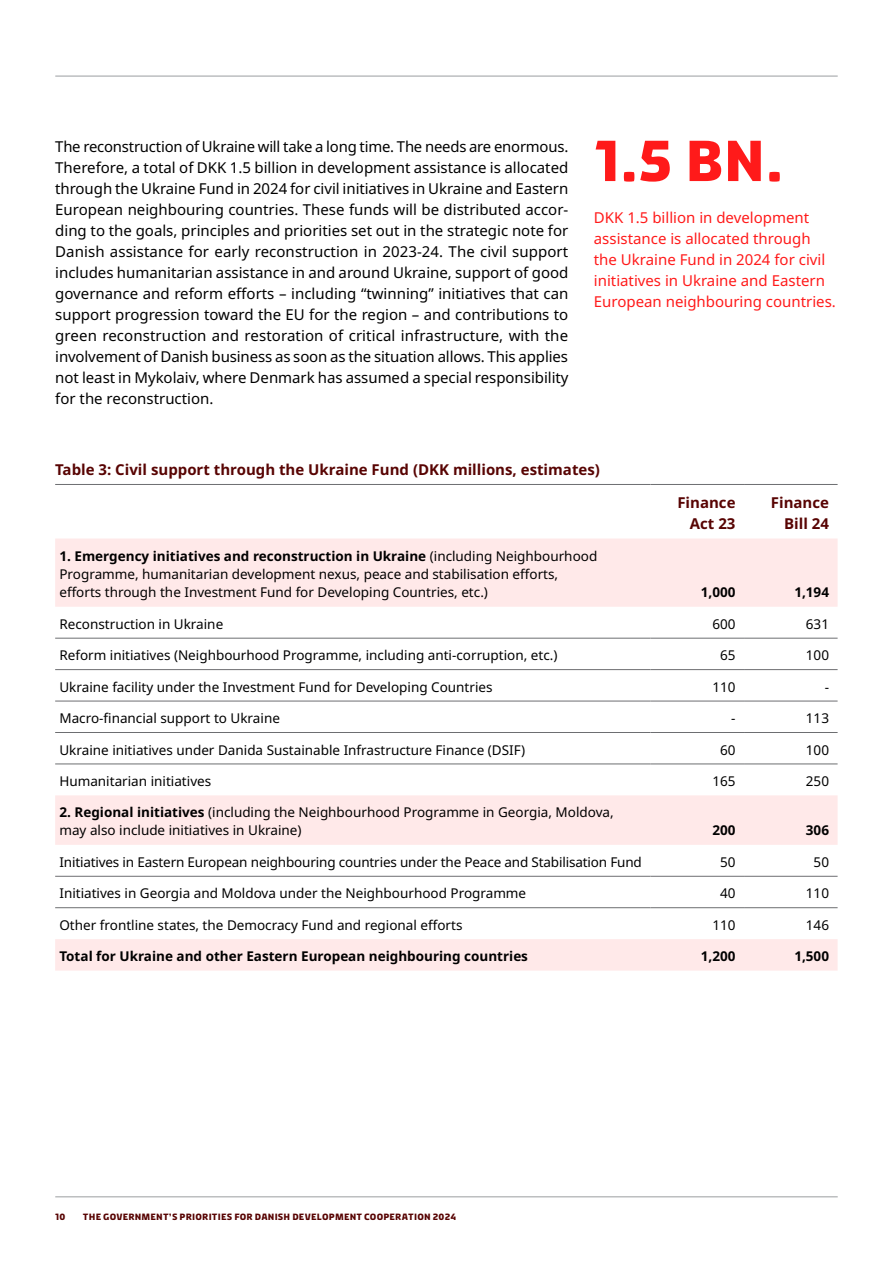
<style>
.page{position:relative;width:893px;height:1263px;background:#fff}
.page>*{position:absolute;margin:0;border:0;box-sizing:border-box;transform-origin:0 0}
.t1{font:700 57px "Diplomacy V2";color:#ff1a1a}
.t2{font:15px/21px "Noto Sans";color:#000;text-align:justify}
.t3{font:15px/21px "Noto Sans";color:#ff1a1a}
.t4{font:700 15px/21px "Noto Sans";color:#580403;text-align:right}
.t5{font:13.5px/18px "Noto Sans";color:#000}
.t6{font:700 13.5px "Noto Sans";color:#000}
.t7{font:700 9px "Diplomacy V2";letter-spacing:.025em;color:#580403}
.s1{font-weight:700}
</style>
<div class="page">
<hr style="left:55px;top:75px;width:783px;height:2px;background:#bcbec0">
<hr style="left:55px;top:1196px;width:783px;height:1px;background:#bcbec0">
<svg style="left:55px;top:538px;width:783px;height:432px"></svg>
<hr style="left:55px;top:484px;width:595px;height:1px;background:#6d6e71">
<hr style="left:650px;top:484px;width:94px;height:1px;background:#6d6e71">
<hr style="left:744px;top:484px;width:94px;height:1px;background:#6d6e71">
<hr style="left:55px;top:638px;width:595px;height:1px;background:#6d6e71">
<hr style="left:650px;top:638px;width:94px;height:1px;background:#6d6e71">
<hr style="left:744px;top:638px;width:94px;height:1px;background:#6d6e71">
<hr style="left:55px;top:669px;width:595px;height:1px;background:#6d6e71">
<hr style="left:650px;top:669px;width:94px;height:1px;background:#6d6e71">
<hr style="left:744px;top:669px;width:94px;height:1px;background:#6d6e71">
<hr style="left:55px;top:701px;width:595px;height:1px;background:#6d6e71">
<hr style="left:650px;top:701px;width:94px;height:1px;background:#6d6e71">
<hr style="left:744px;top:701px;width:94px;height:1px;background:#6d6e71">
<hr style="left:55px;top:732px;width:595px;height:1px;background:#6d6e71">
<hr style="left:650px;top:732px;width:94px;height:1px;background:#6d6e71">
<hr style="left:744px;top:732px;width:94px;height:1px;background:#6d6e71">
<hr style="left:55px;top:764px;width:595px;height:1px;background:#6d6e71">
<hr style="left:650px;top:764px;width:94px;height:1px;background:#6d6e71">
<hr style="left:744px;top:764px;width:94px;height:1px;background:#6d6e71">
<hr style="left:55px;top:876px;width:595px;height:1px;background:#6d6e71">
<hr style="left:650px;top:876px;width:94px;height:1px;background:#6d6e71">
<hr style="left:744px;top:876px;width:94px;height:1px;background:#6d6e71">
<hr style="left:55px;top:907px;width:595px;height:1px;background:#6d6e71">
<hr style="left:650px;top:907px;width:94px;height:1px;background:#6d6e71">
<hr style="left:744px;top:907px;width:94px;height:1px;background:#6d6e71">
<p class="t2" style="left:55px;top:136px;width:515px">The reconstruction of Ukraine will take a long time. The needs are enormous.<br>Therefore, a total of DKK 1.5 billion in development assistance is allocated through the Ukraine Fund in 2024 for civil initiatives in Ukraine and Eastern European neighbouring countries. These funds will be distributed accor&shy;ding to the goals, principles and priorities set out in the strategic note for Danish assistance for early reconstruction in 2023-24. The civil support includes humanitarian assistance in and around Ukraine, support of good governance and reform efforts – including “twinning” initiatives that can support progression toward the EU for the region – and contributions to green reconstruction and restoration of critical infrastructure, with the involvement of Danish business as soon as the situation allows. This applies not least in Mykolaiv, where Denmark has assumed a special responsibility for the reconstruction.</p>
<h1 class="t1" style="left:594px;top:122px;width:191px">1.5 BN.</h1>
<p class="t3" style="left:594px;top:207px;width:243px">DKK 1.5 billion in development assistance is allocated through the Ukraine Fund in 2024 for civil initiatives in Ukraine and Eastern European neighbouring countries.</p>
<p class="t4" style="left:55px;top:459px;width:546px">Table 3: Civil support through the Ukraine Fund (DKK millions, estimates)</p>
<p class="t5" style="left:59px;top:547px;width:539px"><span class="s1">1. Emergency initiatives and reconstruction in Ukraine</span> (including Neighbourhood<br>Programme, humanitarian development nexus, peace and stabilisation efforts, efforts through the Investment Fund for Developing Countries, etc.)</p>
<p class="t4" style="left:677px;top:493px;width:60px">Finance<br>Act 23</p>
<p class="t4" style="left:771px;top:493px;width:60px">Finance<br>Bill 24</p>
<p class="t6" style="left:701px;top:583px;width:36px">1,000</p>
<p class="t6" style="left:794px;top:583px;width:36px">1,194</p>
<p class="t5" style="left:59px;top:615px;width:165px">Reconstruction in Ukraine</p>
<p class="t5" style="left:712px;top:615px;width:25px">600</p>
<p class="t5" style="left:806px;top:615px;width:25px">631</p>
<p class="t5" style="left:59px;top:647px;width:500px">Reform initiatives (Neighbourhood Programme, including anti-corruption, etc.)</p>
<p class="t5" style="left:720px;top:647px;width:17px">65</p>
<p class="t5" style="left:806px;top:647px;width:25px">100</p>
<p class="t5" style="left:59px;top:678px;width:435px">Ukraine facility under the Investment Fund for Developing Countries</p>
<p class="t5" style="left:712px;top:678px;width:25px">110</p>
<p class="t5" style="left:825px;top:678px;width:6px">-</p>
<p class="t5" style="left:59px;top:709px;width:222px">Macro-financial support to Ukraine</p>
<p class="t5" style="left:731px;top:709px;width:6px">-</p>
<p class="t5" style="left:806px;top:709px;width:25px">113</p>
<p class="t5" style="left:59px;top:741px;width:467px">Ukraine initiatives under Danida Sustainable Infrastructure Finance (DSIF)</p>
<p class="t5" style="left:720px;top:741px;width:17px">60</p>
<p class="t5" style="left:806px;top:741px;width:25px">100</p>
<p class="t5" style="left:59px;top:772px;width:153px">Humanitarian initiatives</p>
<p class="t5" style="left:712px;top:772px;width:25px">165</p>
<p class="t5" style="left:806px;top:772px;width:25px">250</p>
<p class="t5" style="left:59px;top:804px;width:556px"><span class="s1">2. Regional initiatives</span> (including the Neighbourhood Programme in Georgia, Moldova, may also include initiatives in Ukraine)</p>
<p class="t6" style="left:712px;top:821px;width:25px">200</p>
<p class="t6" style="left:806px;top:821px;width:25px">306</p>
<p class="t5" style="left:59px;top:853px;width:584px">Initiatives in Eastern European neighbouring countries under the Peace and Stabilisation Fund</p>
<p class="t5" style="left:720px;top:853px;width:17px">50</p>
<p class="t5" style="left:814px;top:853px;width:17px">50</p>
<p class="t5" style="left:59px;top:885px;width:468px">Initiatives in Georgia and Moldova under the Neighbourhood Programme</p>
<p class="t5" style="left:720px;top:885px;width:17px">40</p>
<p class="t5" style="left:806px;top:885px;width:25px">110</p>
<p class="t5" style="left:59px;top:916px;width:405px">Other frontline states, the Democracy Fund and regional efforts</p>
<p class="t5" style="left:712px;top:916px;width:25px">110</p>
<p class="t5" style="left:806px;top:916px;width:25px">146</p>
<p class="t6" style="left:59px;top:947px;width:470px">Total for Ukraine and other Eastern European neighbouring countries</p>
<p class="t6" style="left:701px;top:947px;width:36px">1,200</p>
<p class="t6" style="left:794px;top:947px;width:36px">1,500</p>
<p class="t7" style="left:55px;top:1211px;width:12px">10</p>
<p class="t7" style="left:83px;top:1211px;width:375px">THE GOVERNMENT’S PRIORITIES FOR DANISH DEVELOPMENT COOPERATION 2024</p>
</div>
